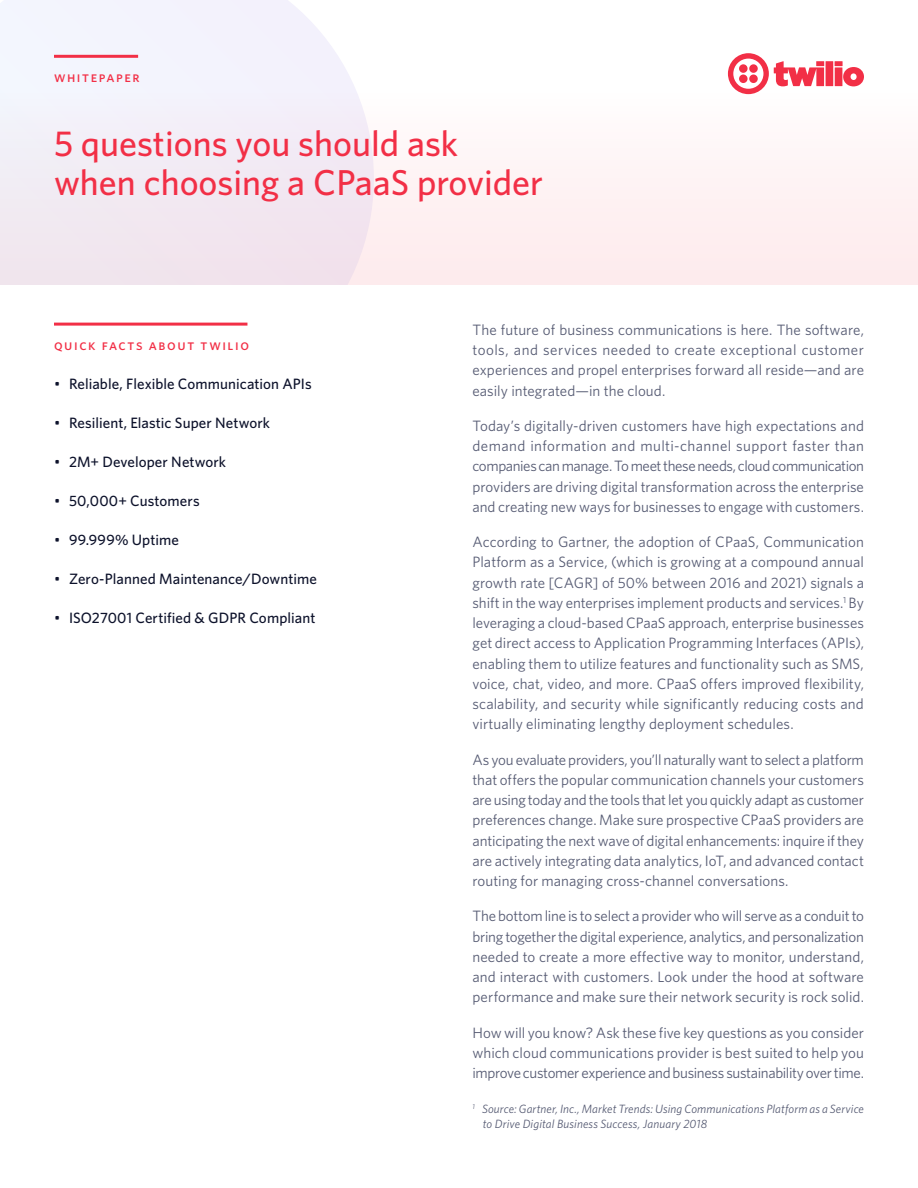
<style>
.page{position:relative;width:918px;height:1188px;background:#fff}
.page>*{position:absolute;margin:0;border:0;box-sizing:border-box;transform-origin:0 0}
.t1{font:500 36px/39px "Whitney";color:#f22f46}
.t2{font:15px/20.2px "Whitney";color:#565b73;text-align:justify}
.t3{font:500 15px "Whitney";letter-spacing:.005em;color:#0d122b}
.t4{font:15px "Whitney Medium SC";letter-spacing:.105em;color:#f22f46}
.t5{font:italic 12px/14.4px "Whitney";letter-spacing:.01em;color:#565b73}
.s1{font-weight:400}
</style>
<div class="page">
<div style="left:0;top:0;width:918px;height:285px;background:#fef7f8"></div>
<svg style="left:0;top:0;width:374px;height:285px"></svg>
<div style="left:826px;top:61px;width:7px;height:25px;background:#f22f46"></div>
<div style="left:835px;top:67px;width:7px;height:19px;background:#f22f46"></div>
<svg style="left:836px;top:61px;width:28px;height:25px"></svg>
<svg style="left:728px;top:53px;width:96px;height:41px"></svg>
<div style="left:749px;top:64px;width:9px;height:9px;background:#f22f46;border-radius:50%"></div>
<div style="left:749px;top:75px;width:9px;height:8px;background:#f22f46;border-radius:50%"></div>
<div style="left:739px;top:75px;width:9px;height:8px;background:#f22f46;border-radius:50%"></div>
<div style="left:739px;top:64px;width:9px;height:9px;background:#f22f46;border-radius:50%"></div>
<hr style="left:54px;top:55px;width:84px;height:3px;background:#f22f46">
<hr style="left:54px;top:323px;width:193px;height:3px;background:#f22f46">
<p class="t4" style="left:54px;top:68px;width:87px">whitepaper</p>
<h1 class="t1" style="left:54px;top:123px;width:491px">5 questions you should ask when choosing a CPaaS provider</h1>
<p class="t4" style="left:54px;top:335px;width:196px">quick facts about twilio</p>
<p class="t3" style="left:54px;top:374px;width:259px"><span class="s1">•</span> Reliable, Flexible Communication APIs</p>
<p class="t3" style="left:54px;top:413px;width:218px"><span class="s1">•</span> Resilient, Elastic Super Network</p>
<p class="t3" style="left:54px;top:452px;width:174px"><span class="s1">•</span> 2M+ Developer Network</p>
<p class="t3" style="left:54px;top:491px;width:147px"><span class="s1">•</span> 50,000+ Customers</p>
<p class="t3" style="left:54px;top:530px;width:126px"><span class="s1">•</span> 99.999% Uptime</p>
<p class="t3" style="left:54px;top:569px;width:264px"><span class="s1">•</span> Zero-Planned Maintenance/Downtime</p>
<p class="t3" style="left:54px;top:608px;width:263px"><span class="s1">•</span> ISO27001 Certified &amp; GDPR Compliant</p>
<p class="t2" style="left:472px;top:319px;width:393px">The future of business communications is here. The software, tools, and services needed to create exceptional customer experiences and propel enterprises forward all reside—and are easily integrated—in the cloud.</p>
<p class="t2" style="left:472px;top:415px;width:393px">Today’s digitally-driven customers have high expectations and demand information and multi-channel support faster than companies can manage. To meet these needs, cloud communication providers are driving digital transformation across the enterprise and creating new ways for businesses to engage with customers.</p>
<p class="t2" style="left:472px;top:531px;width:393px">According to Gartner, the adoption of CPaaS, Communication Platform as a Service, (which is growing at a compound annual growth rate [CAGR] of 50% between 2016 and 2021) signals a shift in the way enterprises implement products and services.<sup>1</sup> By leveraging a cloud-based CPaaS approach, enterprise businesses get direct access to Application Programming Interfaces (APIs), enabling them to utilize features and functionality such as SMS, voice, chat, video, and more. CPaaS offers improved flexibility, scalability, and security while significantly reducing costs and virtually eliminating lengthy deployment schedules.</p>
<p class="t2" style="left:472px;top:749px;width:393px">As you evaluate providers, you’ll naturally want to select a platform that offers the popular communication channels your customers are using today and the tools that let you quickly adapt as customer preferences change. Make sure prospective CPaaS providers are anticipating the next wave of digital enhancements: inquire if they are actively integrating data analytics, IoT, and advanced contact routing for managing cross-channel conversations.</p>
<p class="t2" style="left:472px;top:906px;width:393px">The bottom line is to select a provider who will serve as a conduit to bring together the digital experience, analytics, and personalization needed to create a more effective way to monitor, understand, and interact with customers. Look under the hood at software performance and make sure their network security is rock solid.</p>
<p class="t2" style="left:472px;top:1022px;width:393px">How will you know? Ask these five key questions as you consider which cloud communications provider is best suited to help you improve customer experience and business sustainability over time.</p>
<p class="t5" style="left:483px;top:1102px;width:383px;text-indent:-10px"><sup>1</sup> Source: Gartner, Inc., Market Trends: Using Communications Platform as a Service to Drive Digital Business Success, January 2018</p>
</div>
